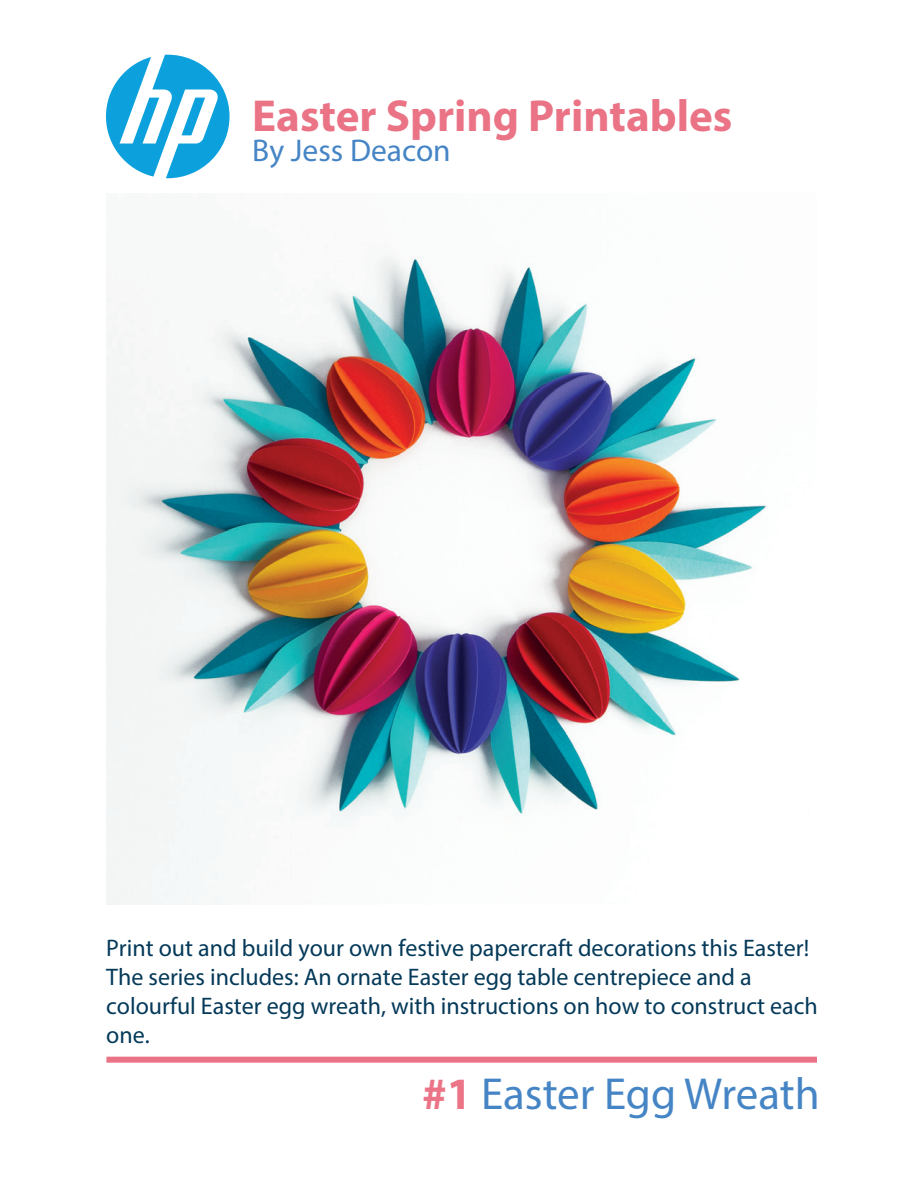
<style>
.page{position:relative;width:918px;height:1188px;background:#fff}
.page>*{position:absolute;margin:0;border:0;box-sizing:border-box;transform-origin:0 0}
.t1{font:700 45px "Myriad Pro";color:#eb7386}
.t2{font:45px "Myriad Pro";color:#4685c5}
.t3{font:31.5px "Myriad Pro";color:#4685c5}
.t4{font:24px/28.8px "Myriad Pro";color:#043959}
.s1{font-weight:700;color:#ec7487}
</style>
<div class="page">
<svg style="left:106px;top:55px;width:124px;height:123px"></svg>
<img style="left:106px;top:256px;width:660px;height:649px">
<div style="left:106px;top:1057px;width:711px;height:6px;background:#eb7386"></div>
<h1 class="t1" style="left:252px;top:86px;width:482px">Easter Spring Printables</h1>
<h2 class="t3" style="left:252px;top:131px;width:200px">By Jess Deacon</h2>
<p class="t4" style="left:106px;top:933px;width:713px">Print out and build your own festive papercraft decorations this Easter!<br>The series includes: An ornate Easter egg table centrepiece and a colourful Easter egg wreath, with instructions on how to construct each one.</p>
<h1 class="t2" style="left:422px;top:1066px;width:399px"><span class="s1">#1</span> Easter Egg Wreath</h1>
</div>
